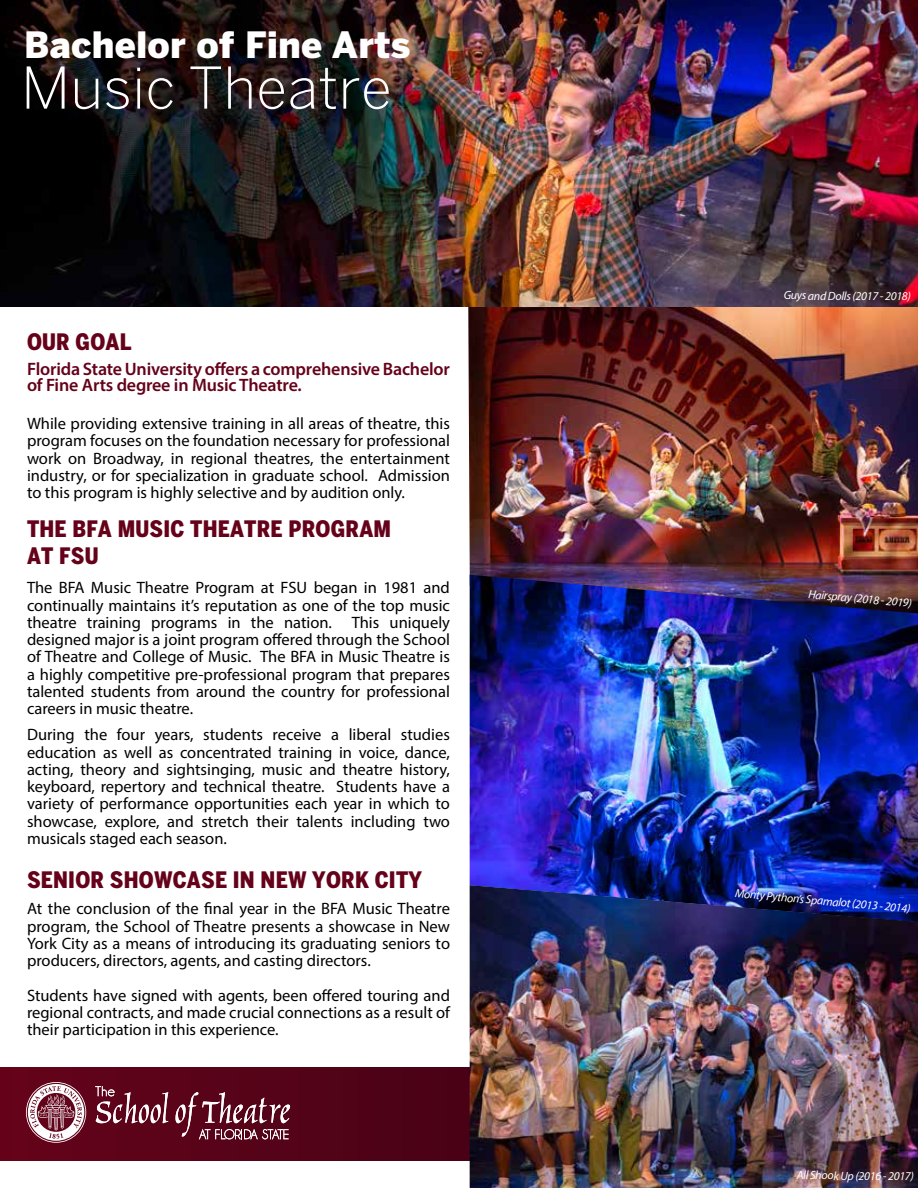
<style>
.page{position:relative;width:918px;height:1188px;background:#fff}
.page>*{position:absolute;margin:0;border:0;box-sizing:border-box;transform-origin:0 0}
.t1{font:300 57px "Benton Sans";letter-spacing:.005em;color:#fff}
.t2{font:900 36px "Benton Sans";letter-spacing:.005em;color:#fff}
.t3{font:900 condensed 22.5px/27px "Benton Sans";letter-spacing:.01em;color:#65021a}
.t4{font:600 18px/15.8px "Myriad Pro";letter-spacing:-.01em;color:#65021a}
.t5{font:16.5px/17.2px "Myriad Pro";color:#000;text-align:justify}
.t6{font:italic 12px "Myriad Pro";letter-spacing:-.025em;color:#fff}
</style>
<div class="page">
<img style="left:468px;top:307px;width:450px;height:311px">
<img style="left:470px;top:575px;width:448px;height:310px">
<svg style="left:0;top:1068px;width:470px;height:93px;background:#550218"></svg>
<img style="left:470px;top:885px;width:448px;height:303px">
<svg style="left:95px;top:1086px;width:73px;height:37px"></svg>
<svg style="left:176px;top:1092px;width:114px;height:47px;background:#7b394a"></svg>
<svg style="left:26px;top:1082px;width:60px;height:61px"></svg>
<img style="left:0;top:0;width:918px;height:307px">
<h2 class="t2" style="left:24px;top:23px;width:388px">Bachelor of Fine Arts</h2>
<h1 class="t1" style="left:21px;top:54px;width:372px">Music Theatre</h1>
<h3 class="t3" style="left:27px;top:329px;width:106px">OUR GOAL</h3>
<p class="t4" style="left:27px;top:361px;width:425px">Florida State University offers a comprehensive Bachelor of Fine Arts degree in Music Theatre.</p>
<p class="t5" style="left:27px;top:415px;width:425px">While providing extensive training in all areas of theatre, this program focuses on the foundation necessary for professional work on Broadway, in regional theatres, the entertainment industry, or for specialization in graduate school. Admission to this program is highly selective and by audition only.</p>
<h3 class="t3" style="left:27px;top:515px;width:366px">THE BFA MUSIC THEATRE PROGRAM<br>AT FSU</h3>
<p class="t5" style="left:27px;top:579px;width:425px">The BFA Music Theatre Program at FSU began in 1981 and continually maintains it’s reputation as one of the top music theatre training programs in the nation. This uniquely designed major is a joint program offered through the School of Theatre and College of Music. The BFA in Music Theatre is a highly competitive pre-professional program that prepares talented students from around the country for professional careers in music theatre.</p>
<p class="t5" style="left:27px;top:726px;width:425px">During the four years, students receive a liberal studies education as well as concentrated training in voice, dance, acting, theory and sightsinging, music and theatre history, keyboard, repertory and technical theatre. Students have a variety of performance opportunities each year in which to showcase, explore, and stretch their talents including two musicals staged each season.</p>
<h3 class="t3" style="left:27px;top:866px;width:397px">SENIOR SHOWCASE IN NEW YORK CITY</h3>
<p class="t5" style="left:27px;top:900px;width:425px">At the conclusion of the final year in the BFA Music Theatre program, the School of Theatre presents a showcase in New York City as a means of introducing its graduating seniors to producers, directors, agents, and casting directors.</p>
<p class="t5" style="left:27px;top:986px;width:425px">Students have signed with agents, been offered touring and regional contracts, and made crucial connections as a result of their participation in this experience.</p>
<p class="t6" style="left:784px;top:288px;width:129px">Guys and Dolls (2017 - 2018)</p>
<p class="t6" style="left:809px;top:587px;width:106px;rotate:5deg">Hairspray (2018 - 2019)</p>
<p class="t6" style="left:736px;top:886px;width:177px;rotate:5deg">Monty Python’s Spamalot (2013 - 2014)</p>
<p class="t6" style="left:797px;top:1168px;width:119px">All Shook Up (2016 - 2017)</p>
</div>
